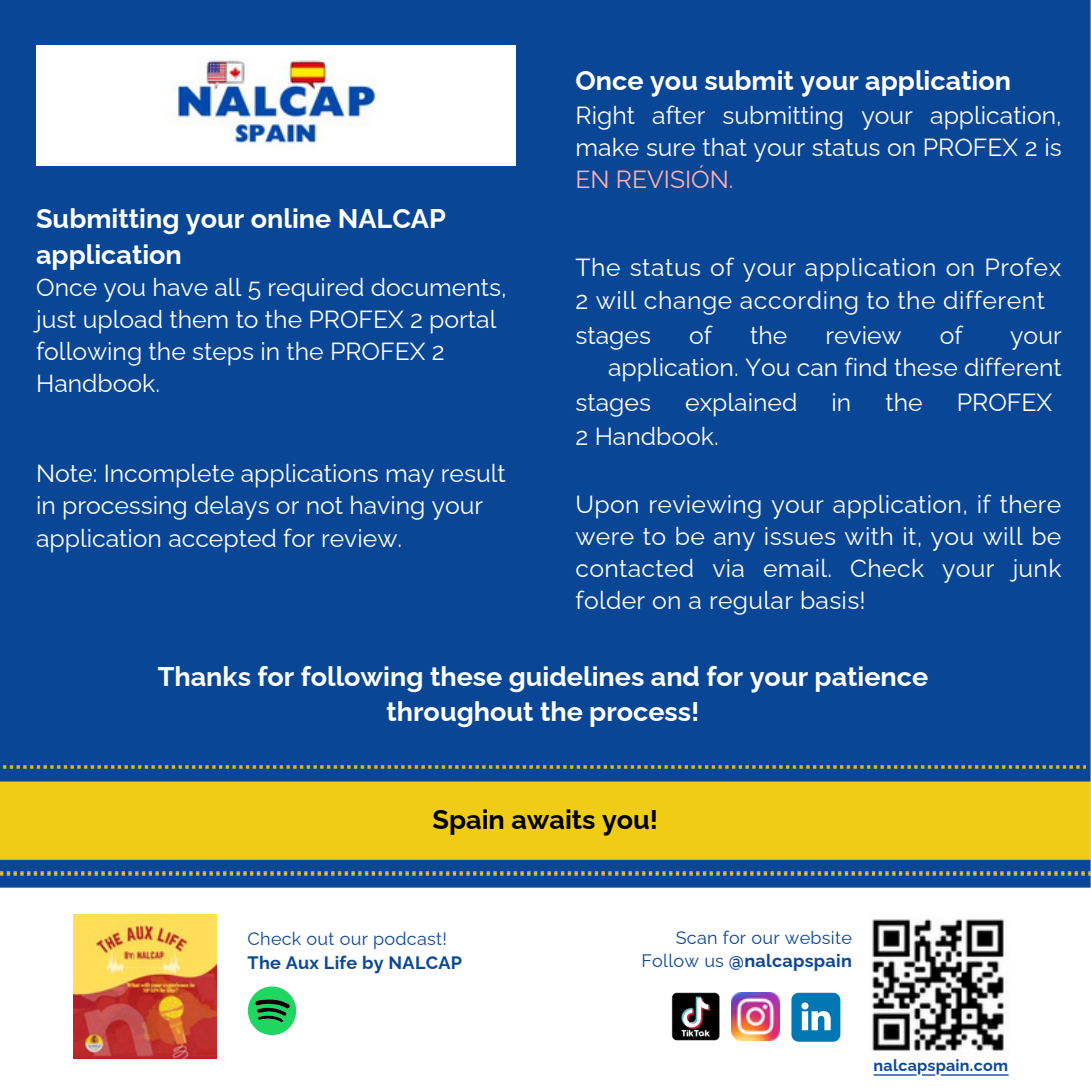
<style>
.page{position:relative;width:1091px;height:1091px;background:#fff}
.page>*{position:absolute;margin:0;border:0;box-sizing:border-box;transform-origin:0 0}
.t1{font:700 27px/35.6px "Raleway";color:#fff}
.t2{font:700 27px "Raleway";color:#000}
.t3{font:24.75px/31.9px "Raleway";color:#fff}
.t4{font:24.75px/31.9px "Raleway";letter-spacing:.025em;color:#fff}
.t5{font:18px/23.6px "Raleway";letter-spacing:.015em;color:#0d4896}
.t6{font:700 15.97px "Raleway";letter-spacing:.015em;color:#0d4896}
.s1{color:#ffb1b1}
.s2{font-weight:700}
</style>
<div class="page">
<img style="left:0;top:0;width:1090px;height:1076px">
<img style="left:731px;top:992px;width:48px;height:47px">
<svg style="left:791px;top:992px;width:49px;height:49px"></svg>
<img style="left:870px;top:916px;width:140px;height:139px">
<svg style="left:247px;top:986px;width:49px;height:48px"></svg>
<img style="left:73px;top:914px;width:144px;height:143px">
<img style="left:0;top:871px;width:1090px;height:3px">
<img style="left:0;top:765px;width:1085px;height:3px">
<img style="left:36px;top:45px;width:479px;height:120px">
<svg style="left:873px;top:1073px;width:135px;height:2px"></svg>
<p class="t1" style="left:36px;top:201px;width:411px">Submitting your online NALCAP application</p>
<p class="t3" style="left:36px;top:271px;width:472px">Once you have all 5 required documents, just upload them to the PROFEX 2 portal following the steps in the PROFEX 2<br>Handbook.</p>
<h3 class="t3" style="left:36px;top:457px;width:471px">Note: Incomplete applications may result in processing delays or not having your application accepted for review.</h3>
<h3 class="t1" style="left:575px;top:63px;width:437px">Once you submit your application</h3>
<h3 class="t3" style="left:575px;top:99px;width:487px;text-align:justify">Right after submitting your application, make sure that your status on PROFEX 2 is <span class="s1">EN REVISIÓN.</span></h3>
<h3 class="t4" style="left:575px;top:252px;width:487px">The status of your application on Profex<br>2 will change according to the different</h3>
<h3 class="t3" style="left:575px;top:319px;width:77px">stages</h3>
<h3 class="t3" style="left:689px;top:319px;width:24px">of</h3>
<h3 class="t3" style="left:750px;top:319px;width:39px">the</h3>
<h3 class="t3" style="left:825px;top:319px;width:78px">review</h3>
<h3 class="t3" style="left:939px;top:319px;width:24px">of</h3>
<h3 class="t3" style="left:608px;top:319px;width:455px;text-align:right">your<br>application. You can find these different</h3>
<h3 class="t3" style="left:575px;top:386px;width:77px">stages</h3>
<h3 class="t3" style="left:685px;top:386px;width:114px">explained</h3>
<h3 class="t3" style="left:831px;top:386px;width:21px">in</h3>
<h1 class="t3" style="left:885px;top:386px;width:39px">the</h1>
<h3 class="t3" style="left:956px;top:386px;width:97px">PROFEX</h3>
<h3 class="t3" style="left:575px;top:420px;width:145px">2 Handbook.</h3>
<h2 class="t3" style="left:575px;top:488px;width:487px;text-align:justify">Upon reviewing your application, if there were to be any issues with it, you will be contacted via email. Check your junk folder on a regular basis!</h2>
<h3 class="t1" style="left:158px;top:658px;width:771px;text-align:center">Thanks for following these guidelines and for your patience throughout the process!</h3>
<h3 class="t2" style="left:432px;top:803px;width:227px">Spain awaits you!</h3>
<p class="t5" style="left:247px;top:927px;width:216px">Check out our podcast!<br><span class="s2">The Aux Life by NALCAP</span></p>
<h2 class="t5" style="left:641px;top:925px;width:212px;text-align:right">Scan for our website<br>Follow us <span class="s2">@nalcapspain</span></h2>
<p class="t6" style="left:873px;top:1055px;width:136px">nalcapspain.com</p>
</div>
